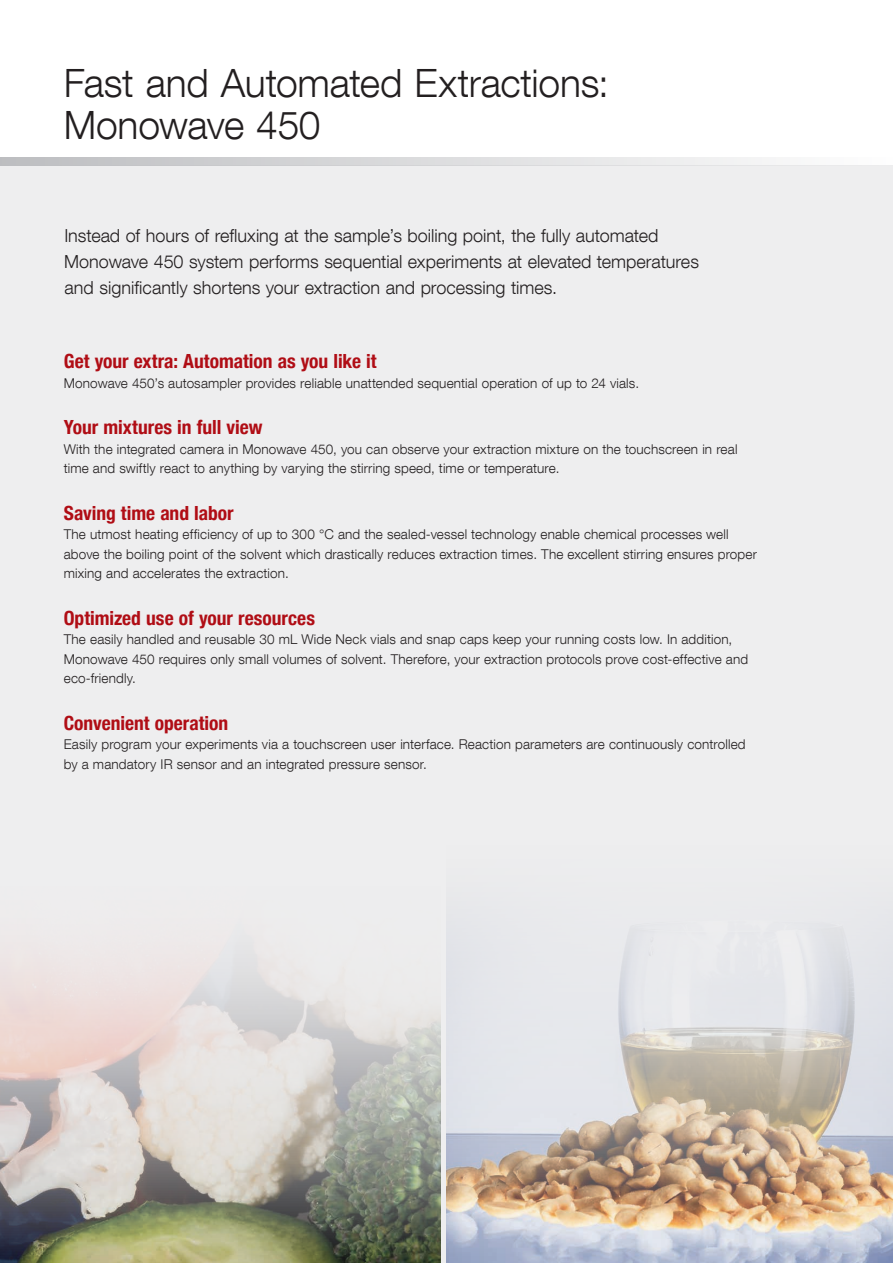
<style>
.page{position:relative;width:893px;height:1263px;background:#fff}
.page>*{position:absolute;margin:0;border:0;box-sizing:border-box;transform-origin:0 0}
.t1{font:300 39px/42px "Helvetica Neue LT Com";letter-spacing:-.01em;color:#231f20}
.t2{font:700 condensed 19.5px "Helvetica Neue";color:#b00d15}
.t3{font:300 18px/25.5px "Helvetica Neue LT Com";color:#231f20}
.t4{font:300 13.5px/19.5px "Helvetica Neue LT Com";letter-spacing:.01em;color:#231f20}
</style>
<div class="page">
<div style="left:0;top:166px;width:893px;height:1097px;background:#eeeeef"></div>
<img style="left:0;top:954px;width:440px;height:309px">
<img style="left:446px;top:925px;width:447px;height:338px">
<svg style="left:0;top:157px;width:893px;height:9px"></svg>
<h1 class="t1" style="left:64px;top:62px;width:547px">Fast and Automated Extractions:<br>Monowave 450</h1>
<h3 class="t3" style="left:64px;top:223px;width:636px">Instead of hours of refluxing at the sample’s boiling point, the fully automated<br>Monowave 450 system performs sequential experiments at elevated temperatures and significantly shortens your extraction and processing times.</h3>
<h2 class="t2" style="left:64px;top:345px;width:314px">Get your extra: Automation as you like it</h2>
<p class="t4" style="left:64px;top:373px;width:577px">Monowave 450’s autosampler provides reliable unattended sequential operation of up to 24 vials.</p>
<h2 class="t2" style="left:64px;top:411px;width:200px">Your mixtures in full view</h2>
<p class="t4" style="left:64px;top:439px;width:675px">With the integrated camera in Monowave 450, you can observe your extraction mixture on the touchscreen in real time and swiftly react to anything by varying the stirring speed, time or temperature.</p>
<h2 class="t2" style="left:64px;top:496px;width:171px">Saving time and labor</h2>
<p class="t4" style="left:64px;top:524px;width:695px">The utmost heating efficiency of up to 300 °C and the sealed-vessel technology enable chemical processes well above the boiling point of the solvent which drastically reduces extraction times. The excellent stirring ensures proper mixing and accelerates the extraction.</p>
<h2 class="t2" style="left:64px;top:601px;width:253px">Optimized use of your resources</h2>
<p class="t4" style="left:64px;top:629px;width:686px">The easily handled and reusable 30 mL Wide Neck vials and snap caps keep your running costs low. In addition,<br>Monowave 450 requires only small volumes of solvent. Therefore, your extraction protocols prove cost-effective and eco-friendly.</p>
<h2 class="t2" style="left:64px;top:706px;width:166px">Convenient operation</h2>
<p class="t4" style="left:64px;top:734px;width:683px">Easily program your experiments via a touchscreen user interface. Reaction parameters are continuously controlled by a mandatory IR sensor and an integrated pressure sensor.</p>
</div>
